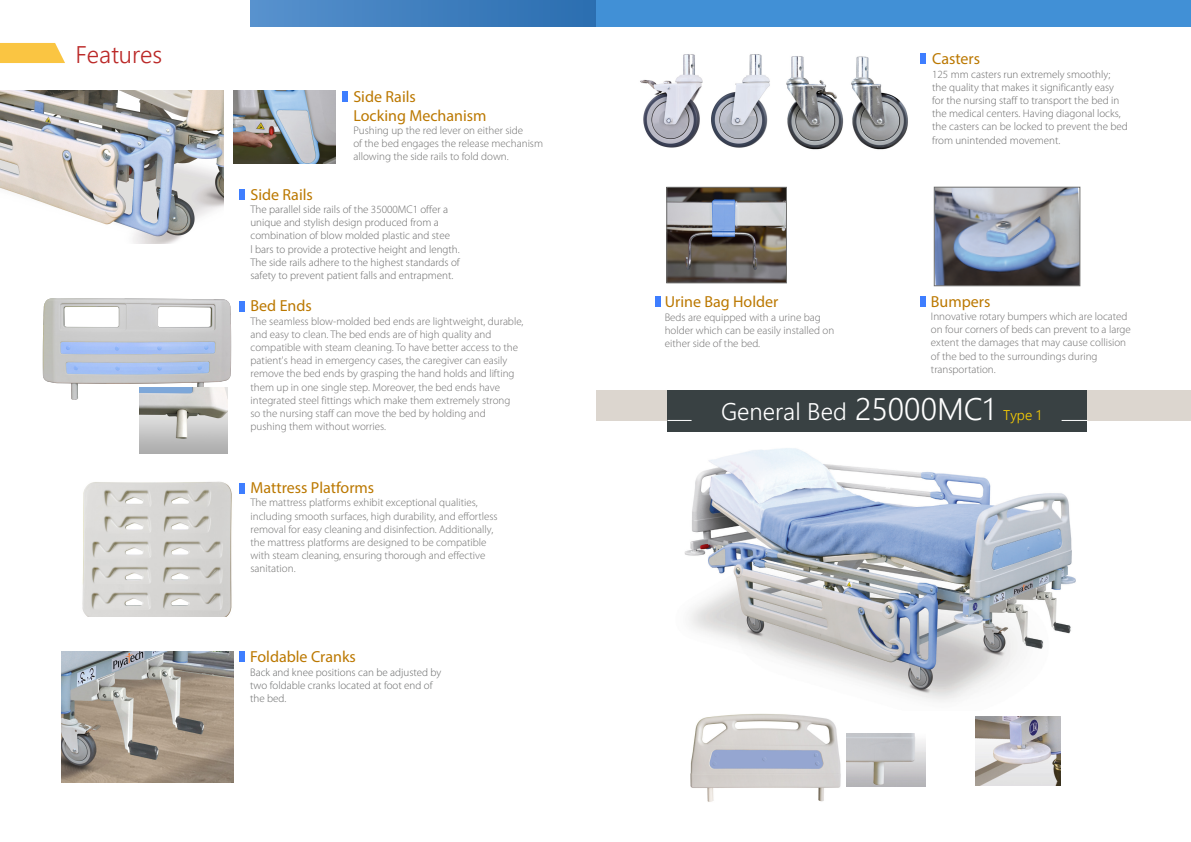
<style>
.page{position:relative;width:1191px;height:842px;background:#fff}
.page>*{position:absolute;margin:0;border:0;box-sizing:border-box;transform-origin:0 0}
.t1{font:300 24px "Leelawadee UI";color:#fff}
.t2{font:300 24px "Leelawadee UI";color:#bb2928}
.t3{font:16px/19.2px "Myriad Pro";color:#bb7800}
.t4{font:300 11px/13.2px "Myriad Pro";color:#706f6f}
.t5{font:300 11px/13.2px "Myriad Pro";color:#6a6a6a}
.t6{font:300 11px/13.2px "Myriad Pro";color:#70706f}
.t7{font:300 11px/13.2px "Myriad Pro";color:#6f6f6e}
.t8{font:300 11px/13.2px "Myriad Pro";color:#686969}
.s1{font-size:31px}
.s2{font-size:14px;color:#ffd301}
</style>
<div class="page">
<img style="left:62px;top:652px;width:171px;height:130px">
<svg style="left:250px;top:0;width:346px;height:27px;background:#407fbe"></svg>
<div style="left:596px;top:0;width:595px;height:27px;background:#4190d6"></div>
<svg style="left:0;top:43px;width:65px;height:20px"></svg>
<img style="left:640px;top:54px;width:130px;height:94px">
<img style="left:786px;top:56px;width:122px;height:94px">
<img style="left:684px;top:448px;width:392px;height:254px">
<img style="left:0;top:90px;width:224px;height:154px">
<img style="left:233px;top:91px;width:102px;height:72px">
<div style="left:596px;top:390px;width:595px;height:30px;background:#dcd6cf"></div>
<div style="left:667px;top:390px;width:420px;height:42px;background:#394143"></div>
<svg style="left:1061px;top:420px;width:26px;height:1px"></svg>
<svg style="left:667px;top:420px;width:24px;height:1px"></svg>
<img style="left:690px;top:701px;width:152px;height:101px">
<img style="left:975px;top:717px;width:85px;height:68px">
<img style="left:846px;top:733px;width:79px;height:54px">
<div style="left:239px;top:189px;width:6px;height:11px;background:#3e7eff"></div>
<div style="left:342px;top:91px;width:5px;height:11px;background:#3e7eff"></div>
<div style="left:239px;top:651px;width:6px;height:11px;background:#3e7eff"></div>
<div style="left:920px;top:54px;width:6px;height:10px;background:#3e7eff"></div>
<img style="left:42px;top:298px;width:190px;height:104px">
<img style="left:139px;top:387px;width:88px;height:66px">
<div style="left:239px;top:301px;width:6px;height:10px;background:#3e7eff"></div>
<img style="left:668px;top:189px;width:116px;height:92px">
<div style="left:666px;top:187px;width:120px;height:96px;border:1px solid #6f6f6e"></div>
<img style="left:82px;top:481px;width:150px;height:135px">
<img style="left:936px;top:189px;width:142px;height:95px">
<div style="left:934px;top:187px;width:146px;height:99px;border:1px solid #6f6f6e"></div>
<div style="left:239px;top:483px;width:6px;height:10px;background:#3e7eff"></div>
<div style="left:655px;top:296px;width:6px;height:10px;background:#3e7eff"></div>
<div style="left:920px;top:296px;width:6px;height:10px;background:#3e7eff"></div>
<h1 class="t2" style="left:76px;top:38px;width:88px">Features</h1>
<h2 class="t3" style="left:353px;top:86px;width:135px">Side Rails<br>Locking Mechanism</h2>
<p class="t7" style="left:353px;top:124px;width:191px">Pushing up the red lever on either side<br>of the bed engages the release mechanism allowing the side rails to fold down.</p>
<h2 class="t3" style="left:250px;top:185px;width:64px">Side Rails</h2>
<p class="t5" style="left:250px;top:203px;width:211px">The parallel side rails of the 35000MC1 offer a unique and stylish design produced from a combination of blow molded plastic and stee<br>l bars to provide a protective height and length.<br>The side rails adhere to the highest standards of safety to prevent patient falls and entrapment.</p>
<h2 class="t3" style="left:250px;top:296px;width:63px">Bed Ends</h2>
<p class="t4" style="left:250px;top:315px;width:274px">The seamless blow-molded bed ends are lightweight, durable, and easy to clean. The bed ends are of high quality and compatible with steam cleaning. To have better access to the patient's head in emergency cases, the caregiver can easily remove the bed ends by grasping the hand holds and lifting them up in one single step. Moreover, the bed ends have integrated steel fittings which make them extremely strong<br>so the nursing staff can move the bed by holding and pushing them without worries.</p>
<h2 class="t3" style="left:250px;top:478px;width:125px">Mattress Platforms</h2>
<p class="t6" style="left:250px;top:496px;width:249px">The mattress platforms exhibit exceptional qualities, including smooth surfaces, high durability, and effortless removal for easy cleaning and disinfection. Additionally, the mattress platforms are designed to be compatible with steam cleaning, ensuring thorough and effective sanitation.</p>
<h2 class="t3" style="left:250px;top:647px;width:107px">Foldable Cranks</h2>
<p class="t8" style="left:250px;top:665px;width:193px">Back and knee positions can be adjusted by two foldable cranks located at foot end of the bed.</p>
<h2 class="t3" style="left:664px;top:292px;width:115px">Urine Bag Holder</h2>
<p class="t4" style="left:664px;top:310px;width:171px">Beds are equipped with a urine bag holder which can be easily installed on either side of the bed.</p>
<h2 class="t3" style="left:932px;top:49px;width:49px">Casters</h2>
<p class="t5" style="left:932px;top:67px;width:197px">125 mm casters run extremely smoothly; the quality that makes it significantly easy for the nursing staff to transport the bed in the medical centers. Having diagonal locks, the casters can be locked to prevent the bed from unintended movement.</p>
<h2 class="t3" style="left:931px;top:292px;width:61px">Bumpers</h2>
<p class="t4" style="left:931px;top:310px;width:201px">Innovative rotary bumpers which are located on four corners of beds can prevent to a large extent the damages that may cause collision of the bed to the surroundings during transportation.</p>
<h1 class="t1" style="left:721px;top:395px;width:322px">General Bed <span class="s1">25000MC1</span> <span class="s2">Type 1</span></h1>
</div>
